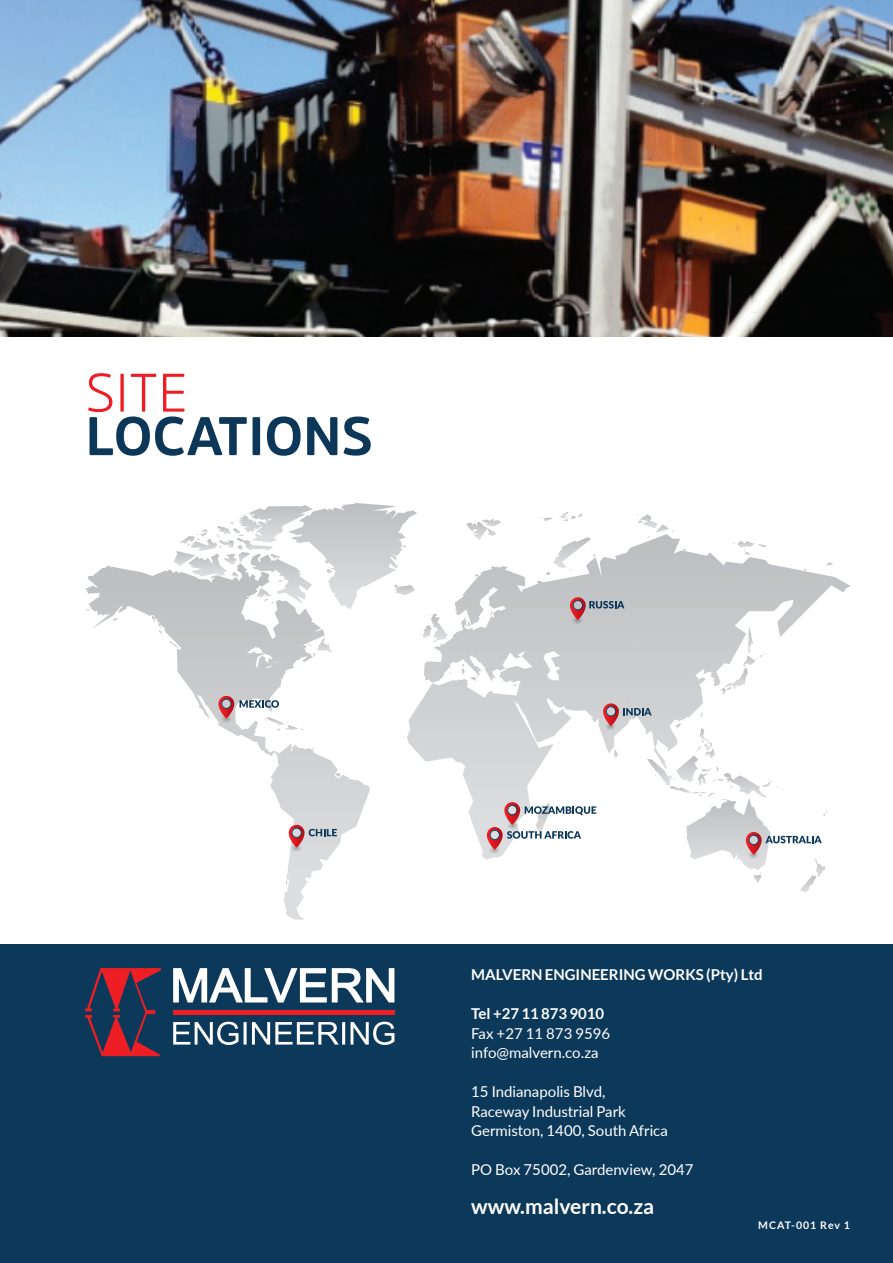
<style>
.page{position:relative;width:893px;height:1263px;background:#fff}
.page>*{position:absolute;margin:0;border:0;box-sizing:border-box;transform-origin:0 0}
.t1{font:700 54px "Amsi Pro";color:#0c3759}
.t2{font:300 54px "Amsi Pro";color:#ee1d23}
.t3{font:700 21px "Lato";color:#fff}
.t4{font:15px/19.5px "Lato";color:#fff}
.t5{font:700 15px "Lato";color:#fff}
.t6{font:700 10.5px "Lato";letter-spacing:.1em;color:#fff}
</style>
<div class="page">
<div style="left:0;top:945px;width:893px;height:318px;background:#0c3859"></div>
<svg style="left:407px;top:548px;width:443px;height:266px"></svg>
<svg style="left:826px;top:562px;width:7px;height:4px"></svg>
<svg style="left:637px;top:514px;width:37px;height:24px"></svg>
<svg style="left:540px;top:518px;width:12px;height:4px"></svg>
<svg style="left:560px;top:512px;width:23px;height:9px"></svg>
<svg style="left:466px;top:519px;width:35px;height:21px"></svg>
<svg style="left:85px;top:565px;width:285px;height:355px"></svg>
<svg style="left:152px;top:616px;width:10px;height:20px"></svg>
<svg style="left:113px;top:618px;width:4px;height:3px"></svg>
<svg style="left:462px;top:664px;width:14px;height:17px"></svg>
<svg style="left:467px;top:622px;width:4px;height:5px"></svg>
<svg style="left:546px;top:537px;width:50px;height:21px"></svg>
<svg style="left:733px;top:541px;width:34px;height:14px"></svg>
<svg style="left:169px;top:503px;width:279px;height:153px"></svg>
<svg style="left:290px;top:700px;width:14px;height:31px"></svg>
<img style="left:162px;top:657px;width:128px;height:124px">
<svg style="left:218px;top:696px;width:16px;height:23px"></svg>
<div style="left:221px;top:699px;width:10px;height:10px;border:1px solid #fff;border-radius:50%"></div>
<img style="left:233px;top:786px;width:128px;height:123px">
<svg style="left:288px;top:825px;width:49px;height:23px"></svg>
<div style="left:292px;top:828px;width:10px;height:10px;border:1px solid #fff;border-radius:50%"></div>
<img style="left:431px;top:788px;width:17px;height:26px">
<img style="left:448px;top:763px;width:128px;height:97px">
<svg style="left:486px;top:802px;width:110px;height:48px"></svg>
<div style="left:507px;top:805px;width:10px;height:10px;border:1px solid #fff;border-radius:50%"></div>
<img style="left:547px;top:665px;width:128px;height:123px">
<svg style="left:603px;top:703px;width:225px;height:189px"></svg>
<div style="left:749px;top:835px;width:10px;height:10px;border:1px solid #fff;border-radius:50%"></div>
<img style="left:514px;top:558px;width:128px;height:124px">
<svg style="left:570px;top:597px;width:54px;height:23px"></svg>
<div style="left:573px;top:600px;width:10px;height:10px;border:1px solid #fff;border-radius:50%"></div>
<hr style="left:173px;top:1010px;width:221px;height:4px;background:#ed1f25">
<svg style="left:173px;top:968px;width:221px;height:34px"></svg>
<svg style="left:173px;top:1022px;width:221px;height:23px"></svg>
<svg style="left:85px;top:968px;width:76px;height:88px"></svg>
<img style="left:0;top:1px;width:893px;height:336px">
<h1 class="t2" style="left:86px;top:355px;width:103px">SITE</h1>
<h1 class="t1" style="left:86px;top:399px;width:289px">LOCATIONS</h1>
<p class="t5" style="left:471px;top:966px;width:293px">MALVERN ENGINEERING WORKS (Pty) Ltd</p>
<p class="t5" style="left:471px;top:1005px;width:135px">Tel +27 11 873 9010</p>
<p class="t4" style="left:471px;top:1023px;width:141px">Fax +27 11 873 9596 info@malvern.co.za</p>
<p class="t4" style="left:471px;top:1081px;width:198px">15 Indianapolis Blvd,<br>Raceway Industrial Park<br>Germiston, 1400, South Africa</p>
<p class="t4" style="left:471px;top:1159px;width:224px">PO Box 75002, Gardenview, 2047</p>
<h2 class="t3" style="left:471px;top:1194px;width:184px">www.malvern.co.za</h2>
<p class="t6" style="left:758px;top:1219px;width:93px">MCAT-001 Rev 1</p>
</div>
